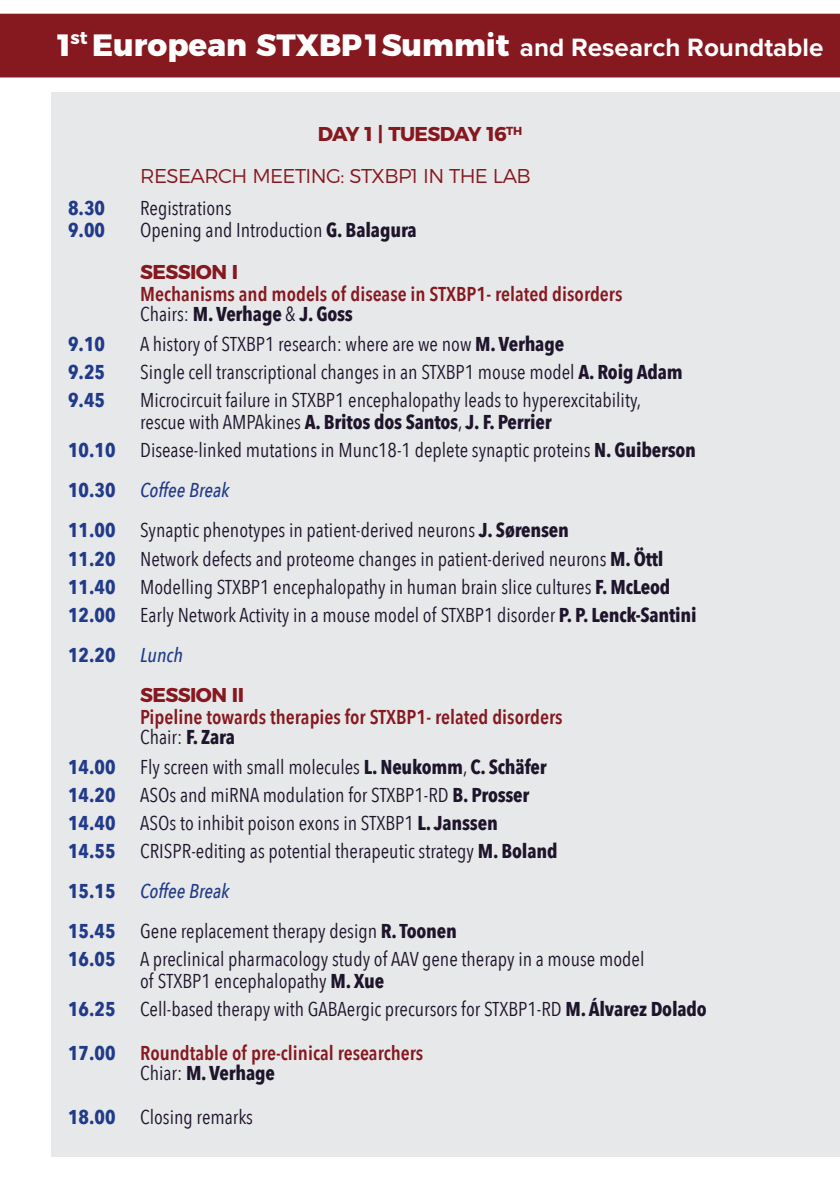
<style>
.page{position:relative;width:840px;height:1191px;background:#fff}
.page>*{position:absolute;margin:0;border:0;box-sizing:border-box;transform-origin:0 0}
.t1{font:800 30.8px "Montserrat";color:#fff}
.t2{font:20px/28px "Avenir Next Condensed";color:#1e142c}
.t3{font:600 20px/20px "Avenir Next Condensed";color:#86181f}
.t4{font:300 20px/42px "Montserrat";letter-spacing:-.03em;color:#86181f}
.t5{font:700 20px "Avenir Next Condensed";color:#213b8a}
.t6{font:700 20px "Montserrat";letter-spacing:-.03em;color:#86181f}
.t7{font:700 18px "Montserrat";color:#fff}
.s1{font-family:"Proxima Nova";font-weight:700;font-size:26px}
.s2{font-weight:700}
.s3{font-weight:400;color:#1e142c}
.s4{font-weight:700;color:#1e142c}
.s5{font-weight:700;color:#213b8a}
.s6{font-weight:500;font-style:italic;color:#213b8a}
.s7{font-weight:500;font-style:italic}
</style>
<div class="page">
<div style="left:52px;top:92px;width:787px;height:1064px;background:#e7e8e9"></div>
<div style="left:0;top:14px;width:839px;height:63px;background:#86181f"></div>
<h1 class="t1" style="left:55px;top:19px;width:770px">1 European STXBP1Summit <span class="s1">and Research Roundtable</span></h1>
<p class="t7" style="left:71px;top:23px;width:19px">st</p>
<p class="t4" style="left:140px;top:111px;width:392px;text-indent:177px"><span class="s2">DAY 1 | TUESDAY 16</span><sup>TH<br></sup>RESEARCH MEETING: STXBP1 IN THE LAB</p>
<p class="t5" style="left:68px;top:196px;width:38px">8.30</p>
<p class="t2" style="left:140px;top:193px;width:93px">Registrations</p>
<p class="t5" style="left:68px;top:218px;width:38px">9.00</p>
<p class="t2" style="left:140px;top:215px;width:278px">Opening and Introduction <span class="s2">G. Balagura</span></p>
<p class="t6" style="left:140px;top:256px;width:100px">SESSION I</p>
<p class="t3" style="left:140px;top:284px;width:483px">Mechanisms and models of disease in STXBP1- related disorders<br><span class="s3">Chairs:</span> <span class="s4">M. Verhage</span> <span class="s3">&amp;</span> <span class="s4">J. Goss</span></p>
<p class="t5" style="left:68px;top:332px;width:38px">9.10</p>
<p class="t2" style="left:140px;top:329px;width:425px">A history of STXBP1 research: where are we now <span class="s2">M. Verhage</span></p>
<p class="t5" style="left:68px;top:360px;width:38px">9.25</p>
<p class="t2" style="left:140px;top:357px;width:544px">Single cell transcriptional changes in an STXBP1 mouse model <span class="s2">A. Roig Adam</span></p>
<p class="t5" style="left:68px;top:388px;width:38px">9.45</p>
<p class="t2" style="left:140px;top:388px;width:502px;line-height:22px">Microcircuit failure in STXBP1 encephalopathy leads to hyperexcitability, rescue with AMPAkines <span class="s2">A. Britos dos Santos</span>, <span class="s2">J. F. Perrier</span></p>
<p class="t2" style="left:68px;top:429px;width:629px;line-height:40px"><span class="s5">10.10</span> Disease-linked mutations in Munc18-1 deplete synaptic proteins <span class="s2">N. Guiberson<br></span><span class="s5">10.30</span> <span class="s6">Coffee Break<br></span><span class="s5">11.00</span> Synaptic phenotypes in patient-derived neurons <span class="s2">J. Sørensen</span></p>
<p class="t2" style="left:68px;top:543px;width:629px"><span class="s5">11.20</span> Network defects and proteome changes in patient-derived neurons <span class="s2">M. Öttl<br></span><span class="s5">11.40</span> Modelling STXBP1 encephalopathy in human brain slice cultures <span class="s2">F. McLeod<br></span><span class="s5">12.00</span> Early Network Activity in a mouse model of STXBP1 disorder <span class="s2">P. P. Lenck-Santini</span></p>
<p class="t5" style="left:68px;top:642px;width:116px">12.20 <span class="s7">Lunch</span></p>
<p class="t6" style="left:140px;top:678px;width:105px">SESSION II</p>
<p class="t3" style="left:140px;top:706px;width:423px">Pipeline towards therapies for STXBP1- related disorders<br><span class="s3">Chair:</span> <span class="s4">F. Zara</span></p>
<p class="t2" style="left:68px;top:751px;width:490px"><span class="s5">14.00</span> Fly screen with small molecules <span class="s2">L. Neukomm</span>, <span class="s2">C. Schäfer </span><span class="s5">14.20</span> ASOs and miRNA modulation for STXBP1-RD <span class="s2">B. Prosser </span><span class="s5">14.40</span> ASOs to inhibit poison exons in STXBP1 <span class="s2">L. Janssen<br></span><span class="s5">14.55</span> CRISPR-editing as potential therapeutic strategy <span class="s2">M. Boland</span></p>
<p class="t2" style="left:68px;top:869px;width:390px;line-height:40px"><span class="s5">15.15</span> <span class="s6">Coffee Break<br></span><span class="s5">15.45</span> Gene replacement therapy design <span class="s2">R. Toonen</span></p>
<p class="t2" style="left:140px;top:946px;width:505px;line-height:22px;text-indent:-72px"><span class="s5">16.05</span> A preclinical pharmacology study of AAV gene therapy in a mouse model of STXBP1 encephalopathy <span class="s2">M. Xue</span></p>
<p class="t2" style="left:68px;top:993px;width:640px"><span class="s5">16.25</span> Cell-based therapy with GABAergic precursors for STXBP1-RD <span class="s2">M. Álvarez Dolado</span></p>
<p class="t3" style="left:140px;top:1042px;width:284px;text-indent:-72px"><span class="s5">17.00</span> Roundtable of pre-clinical researchers<br><span class="s3">Chiar:</span> <span class="s4">M. Verhage</span></p>
<p class="t2" style="left:68px;top:1101px;width:186px"><span class="s5">18.00</span> Closing remarks</p>
</div>
